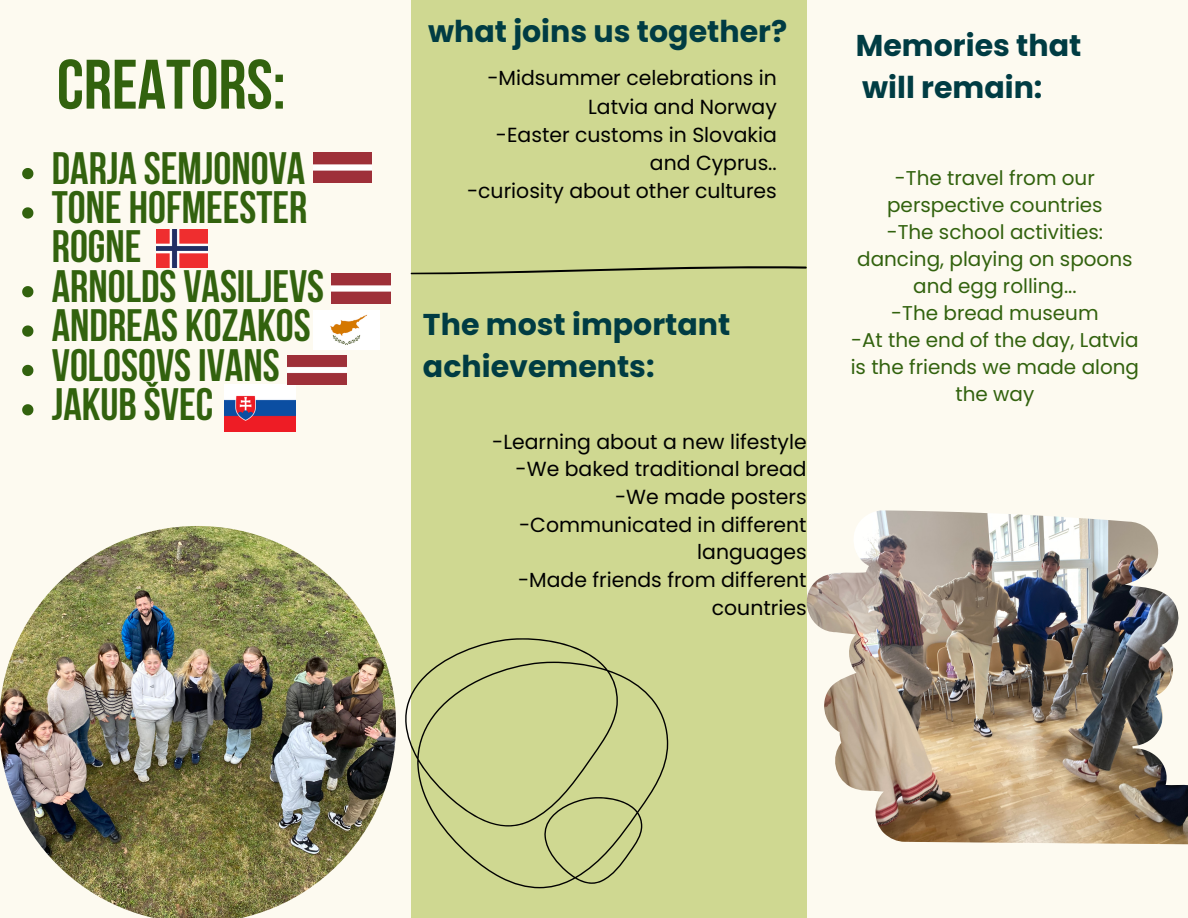
<style>
.page{position:relative;width:1188px;height:918px;background:#fdfaf0}
.page>*{position:absolute;margin:0;border:0;box-sizing:border-box;transform-origin:0 0}
.t1{font:700 69.9px "Bebas Neue";color:#32620e}
.t2{font:700 45.3px/39.3px "Bebas Neue";color:#32620e}
.t3{font:700 30px/41.8px "Poppins";color:#003c43}
.t4{font:20.4px/27.6px "Poppins";color:#000;text-align:right}
.t5{font:19.95px/27px "Poppins";color:#32620e;text-align:center}
</style>
<div class="page">
<div style="left:411px;top:0;width:396px;height:918px;background:#cfd891"></div>
<img style="left:0;top:526px;width:396px;height:392px">
<img style="left:313px;top:310px;width:67px;height:40px">
<img style="left:225px;top:385px;width:71px;height:47px">
<img style="left:313px;top:153px;width:59px;height:29px">
<img style="left:156px;top:229px;width:52px;height:39px">
<svg style="left:22px;top:168px;width:11px;height:11px"></svg>
<svg style="left:22px;top:207px;width:11px;height:12px"></svg>
<svg style="left:22px;top:286px;width:11px;height:11px"></svg>
<svg style="left:22px;top:325px;width:11px;height:12px"></svg>
<svg style="left:22px;top:365px;width:11px;height:11px"></svg>
<svg style="left:22px;top:404px;width:11px;height:11px"></svg>
<img style="left:332px;top:274px;width:58px;height:29px">
<img style="left:288px;top:355px;width:58px;height:30px">
<svg style="left:411px;top:266px;width:396px;height:8px"></svg>
<img style="left:807px;top:510px;width:381px;height:334px">
<svg style="left:405px;top:638px;width:263px;height:250px"></svg>
<h1 class="t1" style="left:57px;top:56px;width:230px">CREATORS:</h1>
<h2 class="t2" style="left:52px;top:153px;width:274px">DARJA SEMJONOVA<br>TONE HOFMEESTER<br>ROGNE<br>ARNOLDS VASILJEVS<br>ANDREAS KOZAKOS<br>VOLOSOVSIVANS<br>JAKUB ŠVEC</h2>
<h3 class="t3" style="left:428px;top:11px;width:361px">what joins us together?</h3>
<p class="t4" style="left:467px;top:64px;width:311px;line-height:28.2px">-Midsummer celebrations in<br>Latvia and Norway<br>-Easter customs in Slovakia and Cyprus..<br>-curiosity about other cultures</p>
<h3 class="t3" style="left:423px;top:304px;width:309px">The most important achievements:</h3>
<p class="t4" style="left:492px;top:428px;width:316px">-Learning about a new lifestyle -We baked traditional bread -We made posters -Communicated in different languages<br>-Made friends from different countries</p>
<h3 class="t3" style="left:856px;top:25px;width:227px">Memories that will remain:</h3>
<p class="t5" style="left:851px;top:164px;width:290px">-The travel from our perspective countries<br>-The school activities: dancing, playing on spoons and egg rolling...<br>-The bread museum<br>-At the end of the day, Latvia is the friends we made along the way</p>
</div>
